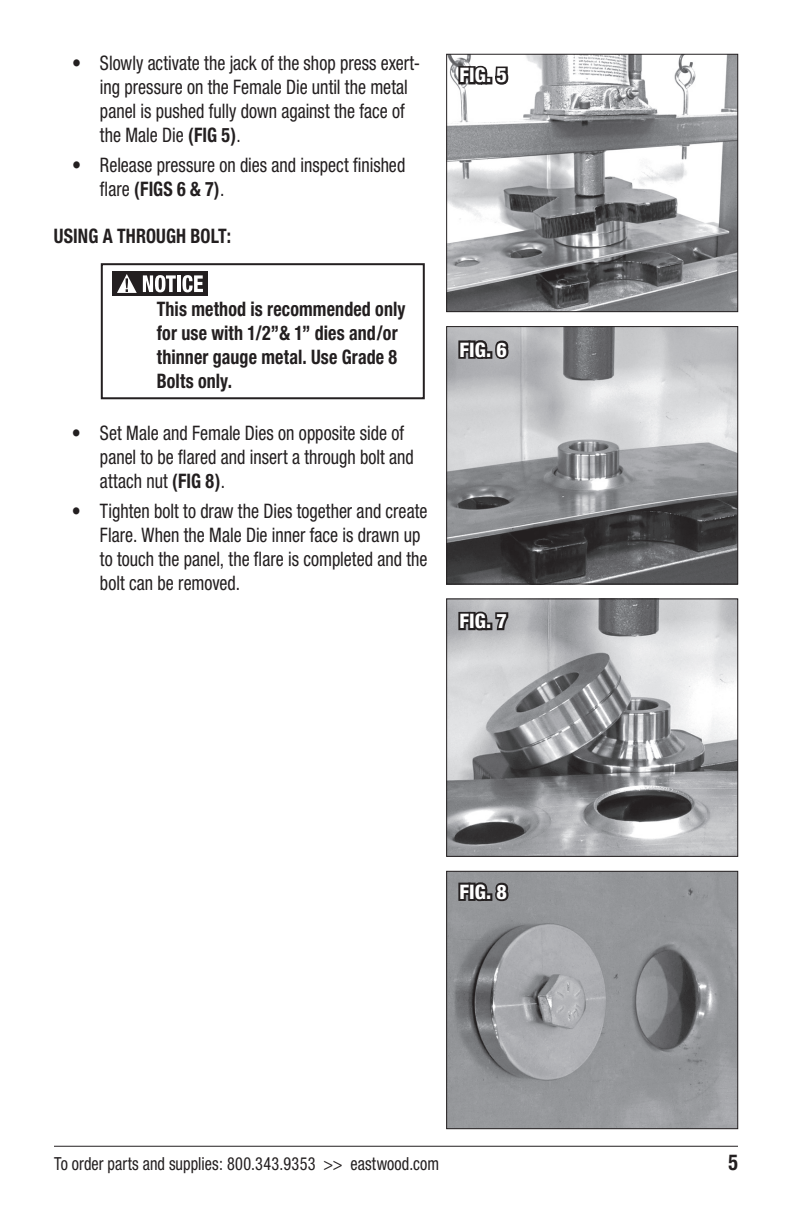
<style>
.page{position:relative;width:792px;height:1224px;background:#fff}
.page>*{position:absolute;margin:0;border:0;box-sizing:border-box;transform-origin:0 0}
.t1{font:700 condensed 22px "Helvetica Neue";color:#231f20;scale:.9 1}
.t2{font:condensed 20px/24px "Helvetica Neue";color:#231f20;scale:.9 1}
.t3{font:700 condensed 20px/24px "Helvetica Neue";letter-spacing:.005em;color:#231f20;scale:.9 1}
.t4{font:800 condensed 20px "Helvetica Neue";letter-spacing:.01em;color:#fff}
.t5{font:condensed 18px "Helvetica Neue";letter-spacing:.01em;color:#231f20;scale:.9 1}
.s1{font-weight:700}
</style>
<div class="page">
<hr style="left:54px;top:1146px;width:684px;height:1px;background:#231f20">
<img style="left:448px;top:56px;width:288px;height:254px">
<div style="left:446px;top:54px;width:292px;height:258px;border:1px solid #231f20"></div>
<img style="left:448px;top:328px;width:288px;height:254px">
<div style="left:446px;top:326px;width:292px;height:258px;border:1px solid #231f20"></div>
<img style="left:448px;top:601px;width:288px;height:254px">
<div style="left:446px;top:599px;width:292px;height:258px;border:1px solid #231f20"></div>
<img style="left:448px;top:873px;width:288px;height:254px">
<div style="left:446px;top:871px;width:292px;height:258px;border:1px solid #231f20"></div>
<div style="left:101px;top:263px;width:324px;height:136px;border:2px solid #231f20"></div>
<div style="left:112px;top:271px;width:96px;height:25px;background:#231f20"></div>
<svg style="left:117px;top:274px;width:20px;height:19px"></svg>
<svg style="left:143px;top:275px;width:33px;height:17px"></svg>
<hr style="left:177px;top:275px;width:4px;height:17px;background:#fff">
<svg style="left:182px;top:275px;width:21px;height:17px"></svg>
<svg style="left:456px;top:60px;width:54px;height:31px"></svg>
<svg style="left:456px;top:335px;width:55px;height:30px;background:#717072"></svg>
<svg style="left:456px;top:606px;width:54px;height:26px"></svg>
<svg style="left:456px;top:877px;width:55px;height:26px"></svg>
<p class="t2" style="left:100px;top:51px;width:357px;text-indent:-28px">• Slowly activate the jack of the shop press exert&shy;ing pressure on the Female Die until the metal panel is pushed fully down against the face of the Male Die <span class="s1">(FIG 5)</span>.</p>
<p class="t2" style="left:100px;top:152px;width:341px;text-indent:-28px">• Release pressure on dies and inspect finished flare <span class="s1">(FIGS 6 &amp; 7)</span>.</p>
<p class="t3" style="left:54px;top:224px;width:198px">USING A THROUGH BOLT:</p>
<p class="t3" style="left:157px;top:297px;width:278px">This method is recommended only for use with 1/2”&amp; 1” dies and/or thinner gauge metal. Use Grade 8<br>Bolts only.</p>
<p class="t2" style="left:100px;top:421px;width:350px;text-indent:-28px">• Set Male and Female Dies on opposite side of panel to be flared and insert a through bolt and attach nut <span class="s1">(FIG 8)</span>.</p>
<p class="t2" style="left:100px;top:499px;width:365px;text-indent:-28px">• Tighten bolt to draw the Dies together and create Flare. When the Male Die inner face is drawn up to touch the panel, the flare is completed and the bolt can be removed.</p>
<p class="t4" style="left:459px;top:63px;width:49px">FIG. 5</p>
<p class="t4" style="left:459px;top:337px;width:49px">FIG. 6</p>
<p class="t4" style="left:459px;top:609px;width:49px">FIG. 7</p>
<p class="t4" style="left:459px;top:879px;width:49px">FIG. 8</p>
<p class="t5" style="left:54px;top:1153px;width:430px">To order parts and supplies: 800.343.9353 &gt;&gt; eastwood.com</p>
<p class="t1" style="left:728px;top:1149px;width:12px">5</p>
</div>
